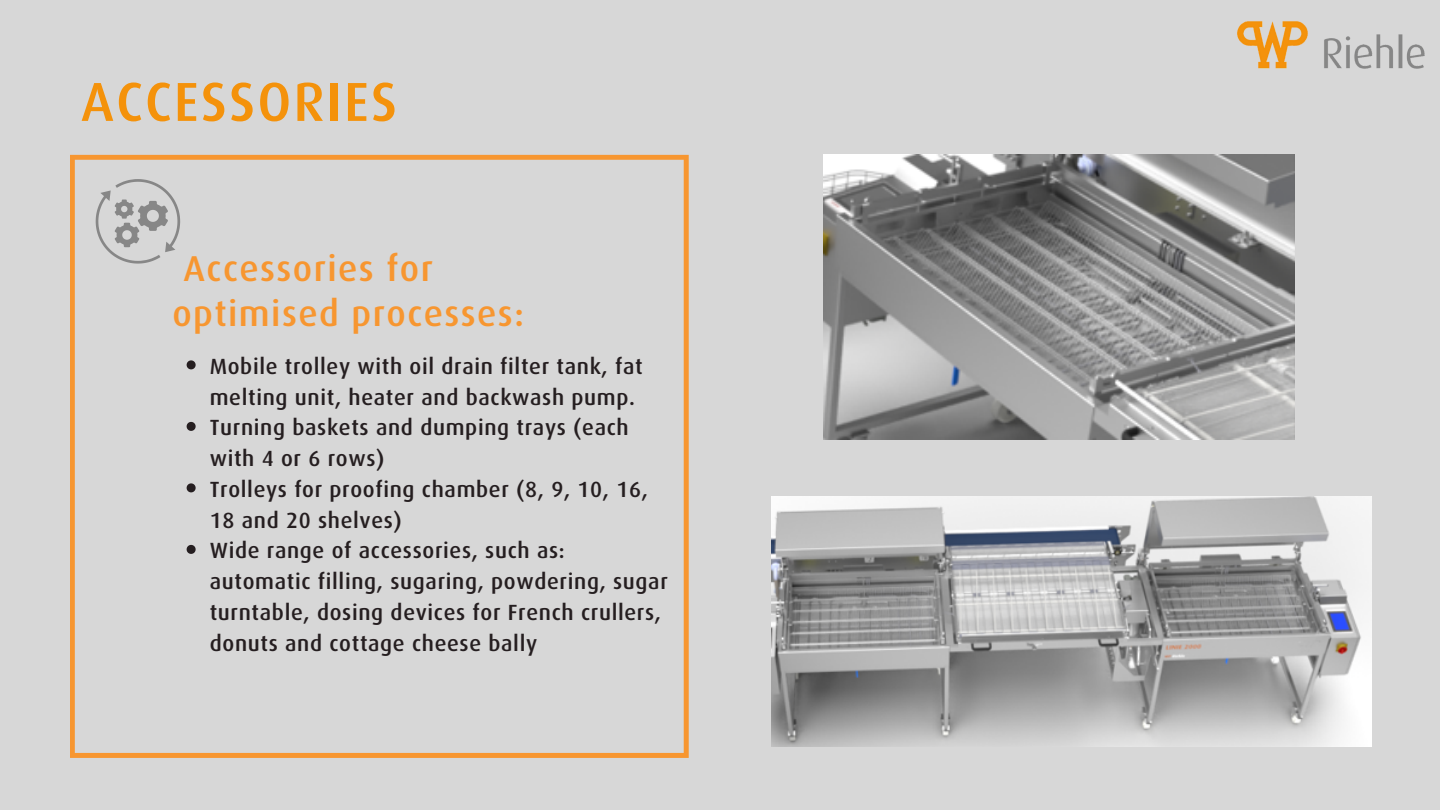
<style>
.page{position:relative;width:1440px;height:810px;background:#d7d7d7}
.page>*{position:absolute;margin:0;border:0;box-sizing:border-box;transform-origin:0 0}
.t1{font:500 55px "Dax Pro";letter-spacing:.04em;color:#f4920b}
.t2{font:500 36px/45px "Dax Pro";letter-spacing:.04em;color:#f79630}
.t3{font:500 22px/30.8px "Dax Pro";letter-spacing:.03em;color:#251e20}
</style>
<div class="page">
<svg style="left:70px;top:155px;width:619px;height:603px"></svg>
<img style="left:1237px;top:21px;width:188px;height:48px">
<svg style="left:96px;top:179px;width:84px;height:85px"></svg>
<img style="left:823px;top:155px;width:471px;height:285px">
<img style="left:771px;top:497px;width:601px;height:250px">
<svg style="left:187px;top:360px;width:9px;height:9px"></svg>
<svg style="left:187px;top:422px;width:9px;height:9px"></svg>
<svg style="left:187px;top:483px;width:9px;height:9px"></svg>
<svg style="left:187px;top:545px;width:9px;height:9px"></svg>
<p class="t1" style="left:81px;top:49px;width:318px">ACCESSORIES</p>
<p class="t2" style="left:172px;top:239px;width:353px;text-indent:11px">Accessories for optimised processes:</p>
<p class="t3" style="left:210px;top:347px;width:434px">Mobile trolley with oil drain filter tank, fat melting unit, heater and backwash pump.</p>
<p class="t3" style="left:210px;top:408px;width:421px">Turning baskets and dumping trays (each with 4 or 6 rows)</p>
<p class="t3" style="left:210px;top:470px;width:440px">Trolleys for proofing chamber (8, 9, 10, 16,<br>18 and 20 shelves)</p>
<p class="t3" style="left:210px;top:531px;width:460px">Wide range of accessories, such as: automatic filling, sugaring, powdering, sugar turntable, dosing devices for French crullers, donuts and cottage cheese bally</p>
</div>
